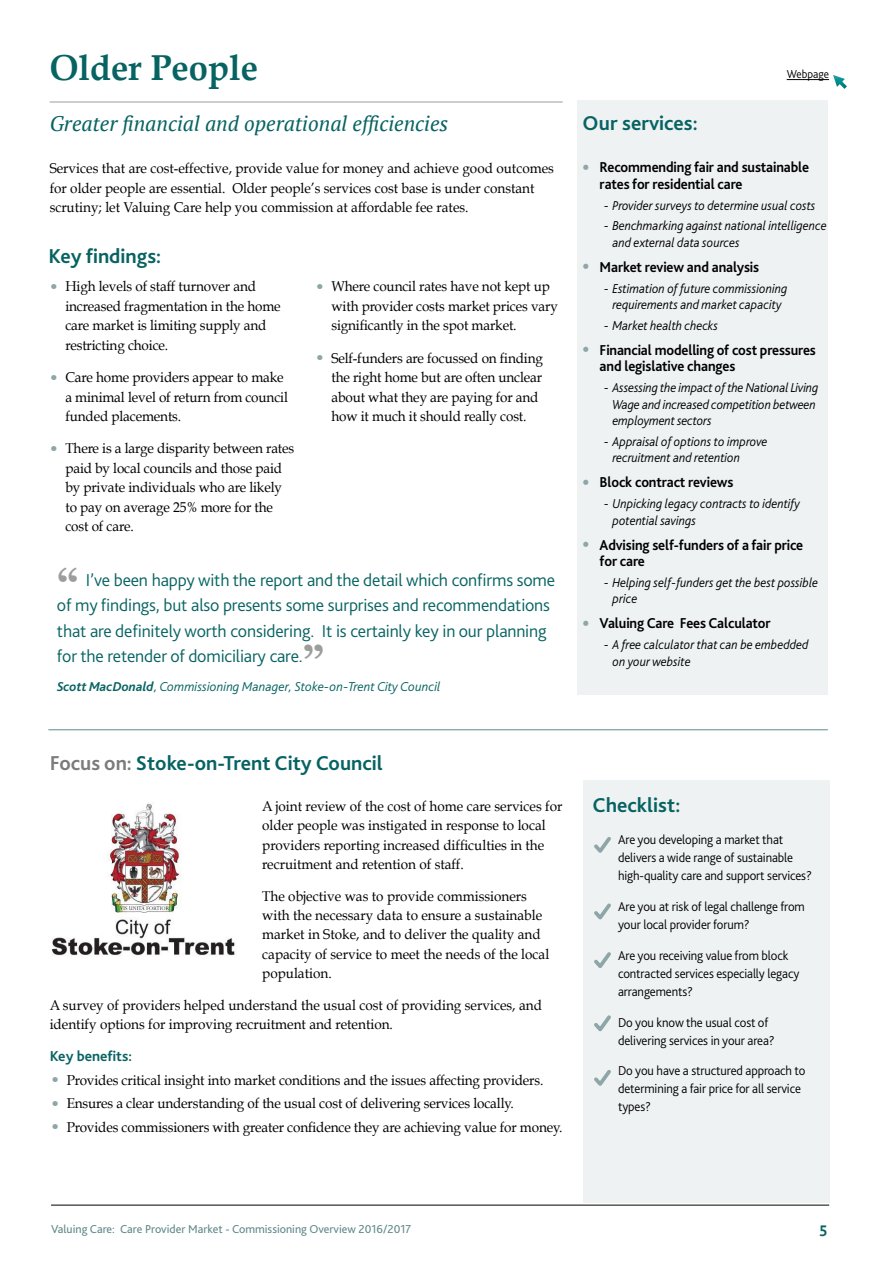
<style>
.page{position:relative;width:893px;height:1263px;background:#fff}
.page>*{position:absolute;margin:0;border:0;box-sizing:border-box;transform-origin:0 0}
.t1{font:700 42px "Georgia";color:#9d9d9c}
.t2{font:700 36px "Book Antiqua";color:#076362;scale:.96 1}
.t3{font:700 21px "Bliss 2";color:#076362}
.t4{font:italic 21px "PT Serif";color:#076362}
.t5{font:300 18px/25.5px "Bliss 2";letter-spacing:-.01em;color:#076362}
.t6{font:700 15px/16.5px "Bliss 2";letter-spacing:-.01em;color:#000;scale:.95 1}
.t7{font:700 15px "Bliss 2";color:#076362}
.t8{font:700 15px "PT Mono";color:#076362}
.t9{font:14.25px/19.5px "Book Antiqua";letter-spacing:-.01em;color:#000;scale:.95 1}
.t10{font:italic 300 13.5px/16.5px "Bliss";color:#000;scale:.95 1}
.t11{font:300 13.5px/18px "Bliss 2";letter-spacing:-.01em;color:#000;scale:.95 1}
.t12{font:italic 300 13.5px "Bliss";color:#076362}
.t13{font:12px "Bliss 2";color:#618989}
.t14{font:300 12px "Bliss 2";color:#000;scale:.95 1}
.s1{font-weight:700;font-size:18px;color:#8ea6a7}
.s2{font-weight:700}
.s3{font-size:21px;color:#8ea6a7}
.s4{color:#7c7b7b}
</style>
<div class="page">
<hr style="left:51px;top:1205px;width:778px;height:1px;background:#000">
<div style="left:583px;top:780px;width:246px;height:423px;background:#eff2f3"></div>
<hr style="left:48px;top:729px;width:780px;height:1px;background:#618989">
<svg style="left:594px;top:837px;width:17px;height:16px"></svg>
<svg style="left:594px;top:903px;width:17px;height:17px"></svg>
<svg style="left:594px;top:952px;width:17px;height:16px"></svg>
<svg style="left:594px;top:1015px;width:17px;height:17px"></svg>
<svg style="left:594px;top:1070px;width:17px;height:16px"></svg>
<div style="left:577px;top:100px;width:251px;height:595px;background:#eff2f3"></div>
<hr style="left:50px;top:102px;width:513px;height:1px;background:#9d9d9c">
<img style="left:51px;top:803px;width:184px;height:153px">
<svg style="left:826px;top:75px;width:21px;height:14px"></svg>
<hr style="left:787px;top:79px;width:42px;height:1px;background:#000">
<h2 class="t2" style="left:50px;top:47px;width:218px">Older People</h2>
<h3 class="t4" style="left:50px;top:110px;width:400px">Greater financial and operational efficiencies</h3>
<p class="t9" style="left:50px;top:158px;width:532px">Services that are cost-effective, provide value for money and achieve good outcomes for older people are essential. Older people’s services cost base is under constant scrutiny; let Valuing Care help you commission at affordable fee rates.</p>
<h3 class="t3" style="left:48px;top:243px;width:114px">Key findings:</h3>
<p class="t9" style="left:65px;top:277px;width:228px;text-indent:-17px"><span class="s1">•</span> High levels of staff turnover and increased fragmentation in the home care market is limiting supply and restricting choice.</p>
<p class="t9" style="left:65px;top:367px;width:236px;text-indent:-17px"><span class="s1">•</span> Care home providers appear to make a minimal level of return from council funded placements.</p>
<p class="t9" style="left:65px;top:439px;width:242px;text-indent:-17px"><span class="s1">•</span> There is a large disparity between rates paid by local councils and those paid by private individuals who are likely to pay on average 25% more for the cost of care.</p>
<p class="t9" style="left:331px;top:277px;width:240px;text-indent:-17px"><span class="s1">•</span> Where council rates have not kept up with provider costs market prices vary significantly in the spot market.</p>
<p class="t9" style="left:331px;top:348px;width:224px;text-indent:-17px"><span class="s1">•</span> Self-funders are focussed on finding the right home but are often unclear about what they are paying for and how it much it should really cost.</p>
<h1 class="t1" style="left:57px;top:561px;width:23px">“</h1>
<p class="t5" style="left:57px;top:566px;width:500px;text-indent:29px">I’ve been happy with the report and the detail which confirms some of my findings, but also presents some surprises and recommendations that are definitely worth considering. It is certainly key in our planning for the retender of domiciliary care.</p>
<h1 class="t1" style="left:303px;top:637px;width:23px">”</h1>
<p class="t12" style="left:57px;top:680px;width:385px"><span class="s2">Scott MacDonald</span>, Commissioning Manager, Stoke-on-Trent City Council</p>
<p class="t14" style="left:787px;top:66px;width:46px">Webpage</p>
<h3 class="t3" style="left:583px;top:110px;width:117px">Our services:</h3>
<p class="t6" style="left:600px;top:159px;width:222px;text-indent:-17px"><span class="s3">•</span> Recommending fair and sustainable rates for residential care</p>
<p class="t10" style="left:604px;top:197px;width:224px">- Provider surveys to determine usual costs</p>
<p class="t10" style="left:612px;top:218px;width:227px;text-indent:-9px">- Benchmarking against national intelligence and external data sources</p>
<p class="t6" style="left:583px;top:258px;width:187px"><span class="s3">•</span> Market review and analysis</p>
<p class="t10" style="left:604px;top:280px;width:195px;text-align:center">- Estimation of future commissioning requirements and market capacity</p>
<p class="t10" style="left:604px;top:317px;width:122px">- Market health checks</p>
<p class="t6" style="left:600px;top:341px;width:229px;text-indent:-17px"><span class="s3">•</span> Financial modelling of cost pressures and legislative changes</p>
<p class="t10" style="left:612px;top:380px;width:218px;text-indent:-9px">- Assessing the impact of the National Living<br>Wage and increased competition between employment sectors</p>
<p class="t10" style="left:612px;top:433px;width:165px;text-indent:-9px">- Appraisal of options to improve recruitment and retention</p>
<p class="t6" style="left:583px;top:474px;width:160px"><span class="s3">•</span> Block contract reviews</p>
<p class="t10" style="left:612px;top:496px;width:199px;text-indent:-9px">- Unpicking legacy contracts to identify potential savings</p>
<p class="t6" style="left:600px;top:536px;width:216px;text-indent:-17px"><span class="s3">•</span> Advising self-funders of a fair price for care</p>
<p class="t10" style="left:612px;top:575px;width:218px;text-indent:-9px">- Helping self-funders get the best possible price</p>
<p class="t6" style="left:583px;top:615px;width:199px"><span class="s3">•</span> Valuing Care Fees Calculator</p>
<p class="t10" style="left:612px;top:637px;width:208px;text-indent:-9px">- A free calculator that can be embedded on your website</p>
<h3 class="t3" style="left:50px;top:750px;width:335px"><span class="s4">Focus on:</span> Stoke-on-Trent City Council</h3>
<p class="t9" style="left:262px;top:796px;width:318px">A joint review of the cost of home care services for older people was instigated in response to local providers reporting increased difficulties in the recruitment and retention of staff.</p>
<p class="t9" style="left:262px;top:886px;width:304px">The objective was to provide commissioners with the necessary data to ensure a sustainable market in Stoke, and to deliver the quality and capacity of service to meet the needs of the local population.</p>
<p class="t9" style="left:50px;top:995px;width:520px">A survey of providers helped understand the usual cost of providing services, and identify options for improving recruitment and retention.</p>
<p class="t7" style="left:50px;top:1047px;width:84px">Key benefits:</p>
<p class="t9" style="left:50px;top:1070px;width:521px"><span class="s1">•</span> Provides critical insight into market conditions and the issues affecting providers.</p>
<p class="t9" style="left:50px;top:1094px;width:490px"><span class="s1">•</span> Ensures a clear understanding of the usual cost of delivering services locally.</p>
<p class="t9" style="left:50px;top:1117px;width:541px"><span class="s1">•</span> Provides commissioners with greater confidence they are achieving value for money.</p>
<h3 class="t3" style="left:593px;top:792px;width:89px">Checklist:</h3>
<p class="t11" style="left:618px;top:830px;width:205px">Are you developing a market that delivers a wide range of sustainable high-quality care and support services?</p>
<p class="t11" style="left:618px;top:897px;width:198px">Are you at risk of legal challenge from your local provider forum?</p>
<p class="t11" style="left:618px;top:946px;width:192px">Are you receiving value from block contracted services especially legacy arrangements?</p>
<p class="t11" style="left:618px;top:1013px;width:166px">Do you know the usual cost of delivering services in your area?</p>
<p class="t11" style="left:618px;top:1061px;width:199px">Do you have a structured approach to determining a fair price for all service types?</p>
<p class="t13" style="left:51px;top:1221px;width:362px">Valuing Care: Care Provider Market - Commissioning Overview 2016/2017</p>
<p class="t8" style="left:819px;top:1221px;width:10px">5</p>
</div>
